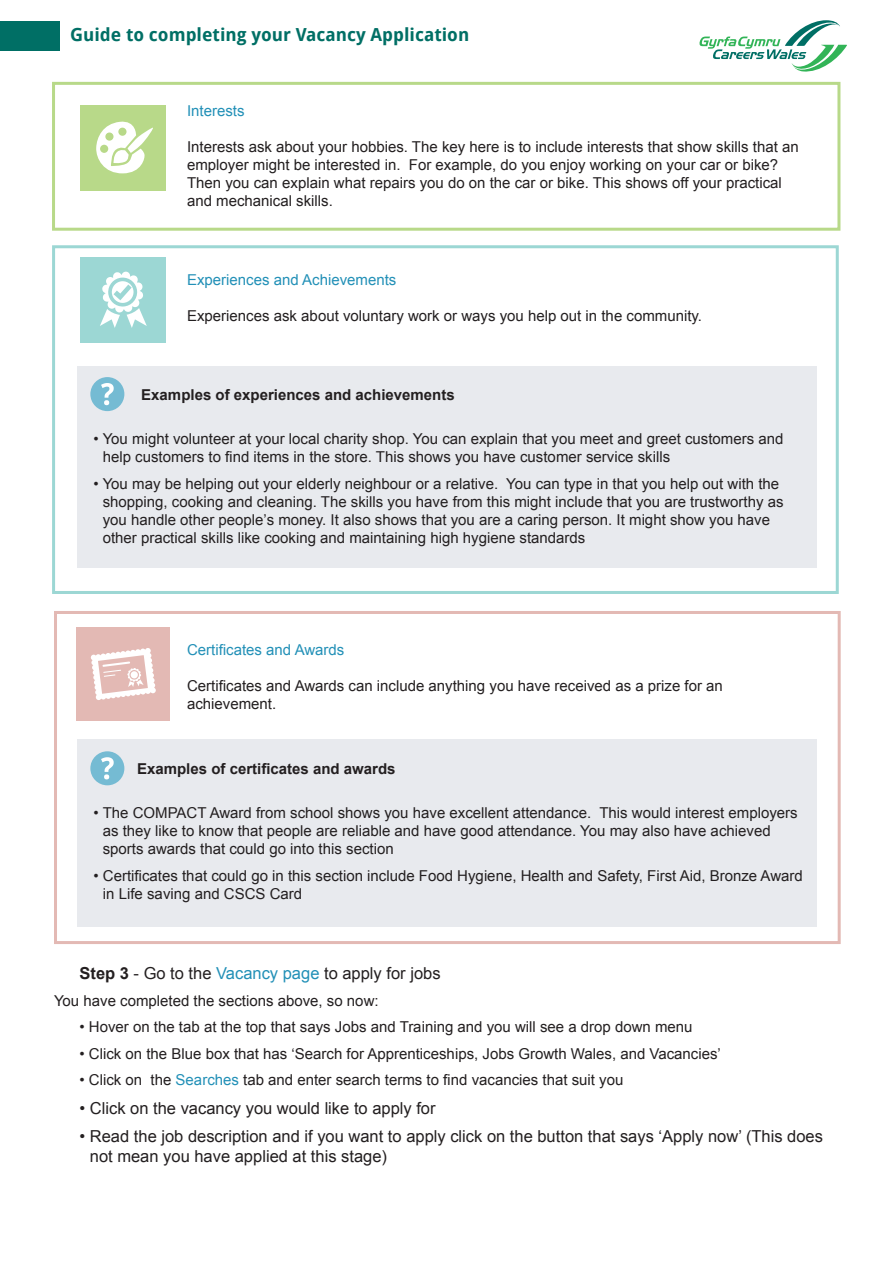
<style>
.page{position:relative;width:893px;height:1263px;background:#fff}
.page>*{position:absolute;margin:0;border:0;box-sizing:border-box;transform-origin:0 0}
.t1{font:700 18px "Droid Sans";color:#006f65}
.t2{font:16.5px/19.8px "Arial";color:#231f20}
.t3{font:15px/18px "Arial";color:#231f20}
.t4{font:700 15px "Arial";color:#231f20}
.t5{font:15px "Arial";color:#2290b7}
.s1{font-weight:700}
.s2{color:#2290b7}
</style>
<div class="page">
<div style="left:52px;top:82px;width:788px;height:149px;border:3px solid #b8d989"></div>
<div style="left:52px;top:245px;width:787px;height:349px;border:3px solid #9cd7d4"></div>
<div style="left:54px;top:611px;width:787px;height:333px;border:3px solid #e3b9b4"></div>
<div style="left:81px;top:105px;width:85px;height:85px;background:#b8d989"></div>
<svg style="left:96px;top:121px;width:57px;height:53px"></svg>
<div style="left:81px;top:257px;width:85px;height:85px;background:#9cd7d4"></div>
<svg style="left:100px;top:271px;width:47px;height:57px"></svg>
<div style="left:77px;top:366px;width:739px;height:202px;background:#e8eaee"></div>
<div style="left:90px;top:377px;width:34px;height:34px;background:#75bbd3;border-radius:50%"></div>
<svg style="left:101px;top:383px;width:13px;height:22px"></svg>
<div style="left:77px;top:740px;width:739px;height:187px;background:#e8eaee"></div>
<div style="left:90px;top:751px;width:34px;height:34px;background:#75bbd3;border-radius:50%"></div>
<svg style="left:101px;top:757px;width:13px;height:22px"></svg>
<div style="left:77px;top:627px;width:93px;height:94px;background:#e3b9b4"></div>
<svg style="left:91px;top:648px;width:65px;height:52px"></svg>
<svg style="left:699px;top:20px;width:148px;height:52px"></svg>
<div style="left:0;top:21px;width:60px;height:30px;background:#006f65"></div>
<p class="t1" style="left:70px;top:23px;width:401px">Guide to completing your Vacancy Application</p>
<p class="t5" style="left:187px;top:101px;width:59px">Interests</p>
<p class="t3" style="left:187px;top:138px;width:613px">Interests ask about your hobbies. The key here is to include interests that show skills that an employer might be interested in. For example, do you enjoy working on your car or bike?<br>Then you can explain what repairs you do on the car or bike. This shows off your practical and mechanical skills.</p>
<p class="t5" style="left:187px;top:270px;width:211px">Experiences and Achievements</p>
<p class="t3" style="left:187px;top:307px;width:516px">Experiences ask about voluntary work or ways you help out in the community.</p>
<p class="t4" style="left:141px;top:384px;width:315px">Examples of experiences and achievements</p>
<p class="t3" style="left:103px;top:430px;width:682px;text-indent:-9px">• You might volunteer at your local charity shop. You can explain that you meet and greet customers and help customers to find items in the store. This shows you have customer service skills</p>
<p class="t3" style="left:103px;top:475px;width:682px;text-indent:-9px">• You may be helping out your elderly neighbour or a relative. You can type in that you help out with the shopping, cooking and cleaning. The skills you have from this might include that you are trustworthy as you handle other people’s money. It also shows that you are a caring person. It might show you have other practical skills like cooking and maintaining high hygiene standards</p>
<p class="t5" style="left:187px;top:640px;width:159px">Certificates and Awards</p>
<p class="t3" style="left:187px;top:677px;width:537px">Certificates and Awards can include anything you have received as a prize for an achievement.</p>
<p class="t4" style="left:137px;top:759px;width:260px">Examples of certificates and awards</p>
<p class="t3" style="left:103px;top:804px;width:697px;text-indent:-9px">• The COMPACT Award from school shows you have excellent attendance. This would interest employers as they like to know that people are reliable and have good attendance. You may also have achieved sports awards that could go into this section</p>
<p class="t3" style="left:103px;top:867px;width:701px;text-indent:-9px">• Certificates that could go in this section include Food Hygiene, Health and Safety, First Aid, Bronze Award in Life saving and CSCS Card</p>
<p class="t2" style="left:80px;top:964px;width:363px"><span class="s1">Step 3</span> - Go to the <span class="s2">Vacancy page</span> to apply for jobs</p>
<p class="t3" style="left:54px;top:992px;width:326px">You have completed the sections above, so now:</p>
<p class="t3" style="left:80px;top:1018px;width:615px">• Hover on the tab at the top that says Jobs and Training and you will see a drop down menu</p>
<p class="t3" style="left:80px;top:1045px;width:643px">• Click on the Blue box that has ‘Search for Apprenticeships, Jobs Growth Wales, and Vacancies’</p>
<p class="t3" style="left:80px;top:1071px;width:545px">• Click on the <span class="s2">Searches</span> tab and enter search terms to find vacancies that suit you</p>
<p class="t2" style="left:80px;top:1098px;width:358px">• Click on the vacancy you would like to apply for</p>
<p class="t2" style="left:90px;top:1126px;width:735px;text-indent:-10px">• Read the job description and if you want to apply click on the button that says ‘Apply now’ (This does not mean you have applied at this stage)</p>
</div>
